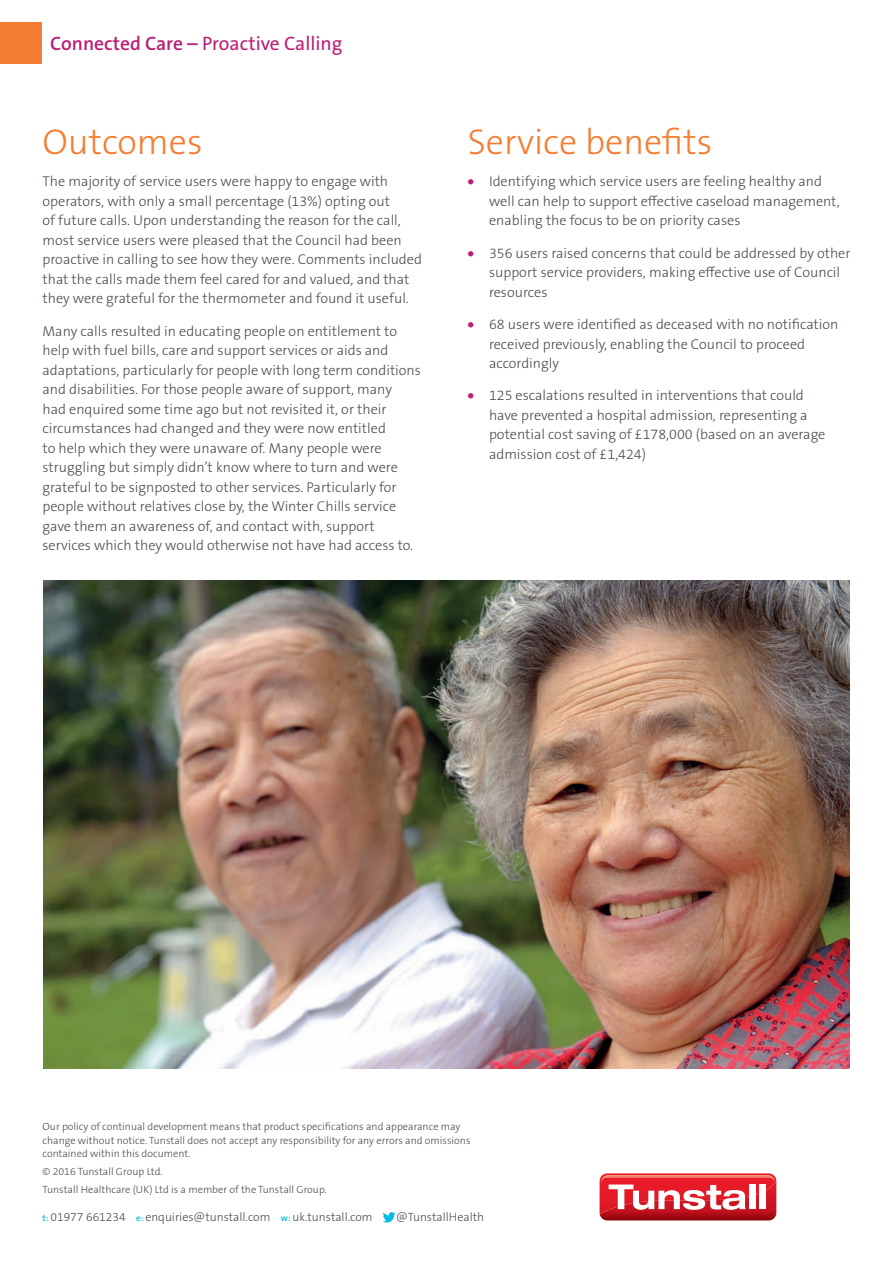
<style>
.page{position:relative;width:893px;height:1263px;background:#fff}
.page>*{position:absolute;margin:0;border:0;box-sizing:border-box;transform-origin:0 0}
.t1{font:300 36px "The Sans B W3";color:#f47d31}
.t2{font:19.5px "The Sans B W5 Plain";color:#bb2074}
.t3{font:300 14.25px/19.5px "The Sans B W3";color:#4b4c4d}
.t4{font:300 12px "The Sans B W3";color:#4b4c4d}
.t5{font:300 10.5px/13.5px "The Sans B W3";color:#4b4c4d}
.s1{font-family:"The Sans B W6";font-weight:600}
.s2{font-family:"The Sans B W9";font-weight:900;color:#bb2074}
.s3{font-family:"The Sans B W6";font-weight:600;font-size:9px;color:#02bce5}
</style>
<div class="page">
<svg style="left:600px;top:1173px;width:176px;height:47px"></svg>
<div style="left:749px;top:1184px;width:6px;height:25px;background:#fff"></div>
<div style="left:759px;top:1184px;width:6px;height:25px;background:#fff"></div>
<svg style="left:383px;top:1212px;width:12px;height:10px"></svg>
<div style="left:0;top:22px;width:41px;height:41px;background:#f47d31"></div>
<img style="left:43px;top:580px;width:807px;height:489px">
<p class="t2" style="left:50px;top:31px;width:294px"><span class="s1">Connected Care –</span> Proactive Calling</p>
<p class="t1" style="left:43px;top:119px;width:162px">Outcomes</p>
<p class="t3" style="left:43px;top:172px;width:381px">The majority of service users were happy to engage with operators, with only a small percentage (13%) opting out<br>of future calls. Upon understanding the reason for the call, most service users were pleased that the Council had been proactive in calling to see how they were. Comments included that the calls made them feel cared for and valued, and that they were grateful for the thermometer and found it useful.</p>
<p class="t3" style="left:43px;top:321px;width:380px">Many calls resulted in educating people on entitlement to help with fuel bills, care and support services or aids and adaptations, particularly for people with long term conditions and disabilities. For those people aware of support, many<br>had enquired some time ago but not revisited it, or their circumstances had changed and they were now entitled<br>to help which they were unaware of. Many people were struggling but simply didn’t know where to turn and were grateful to be signposted to other services. Particularly for people without relatives close by, the Winter Chills service gave them an awareness of, and contact with, support services which they would otherwise not have had access to.</p>
<p class="t1" style="left:468px;top:119px;width:246px">Service benefits</p>
<p class="t3" style="left:489px;top:172px;width:352px;text-indent:-21px"><span class="s2">•</span> Identifying which service users are feeling healthy and well can help to support effective caseload management, enabling the focus to be on priority cases</p>
<p class="t3" style="left:489px;top:243px;width:363px;text-indent:-21px"><span class="s2">•</span> 356 users raised concerns that could be addressed by other support service providers, making effective use of Council resources</p>
<p class="t3" style="left:489px;top:314px;width:351px;text-indent:-21px"><span class="s2">•</span> 68 users were identified as deceased with no notification received previously, enabling the Council to proceed accordingly</p>
<p class="t3" style="left:489px;top:386px;width:338px;text-indent:-21px"><span class="s2">•</span> 125 escalations resulted in interventions that could have prevented a hospital admission, representing a potential cost saving of £178,000 (based on an average admission cost of £1,424)</p>
<p class="t5" style="left:43px;top:1120px;width:430px">Our policy of continual development means that product specifications and appearance may change without notice. Tunstall does not accept any responsibility for any errors and omissions contained within this document.</p>
<p class="t5" style="left:43px;top:1165px;width:122px">© 2016 Tunstall Group Ltd.</p>
<p class="t5" style="left:43px;top:1183px;width:286px">Tunstall Healthcare (UK) Ltd is a member of the Tunstall Group.</p>
<p class="t4" style="left:43px;top:1209px;width:332px"><span class="s3">t:</span> 01977 661234 <span class="s3">e:</span> enquiries@tunstall.com <span class="s3">w:</span> uk.tunstall.com</p>
<p class="t4" style="left:396px;top:1209px;width:90px">@TunstallHealth</p>
</div>
